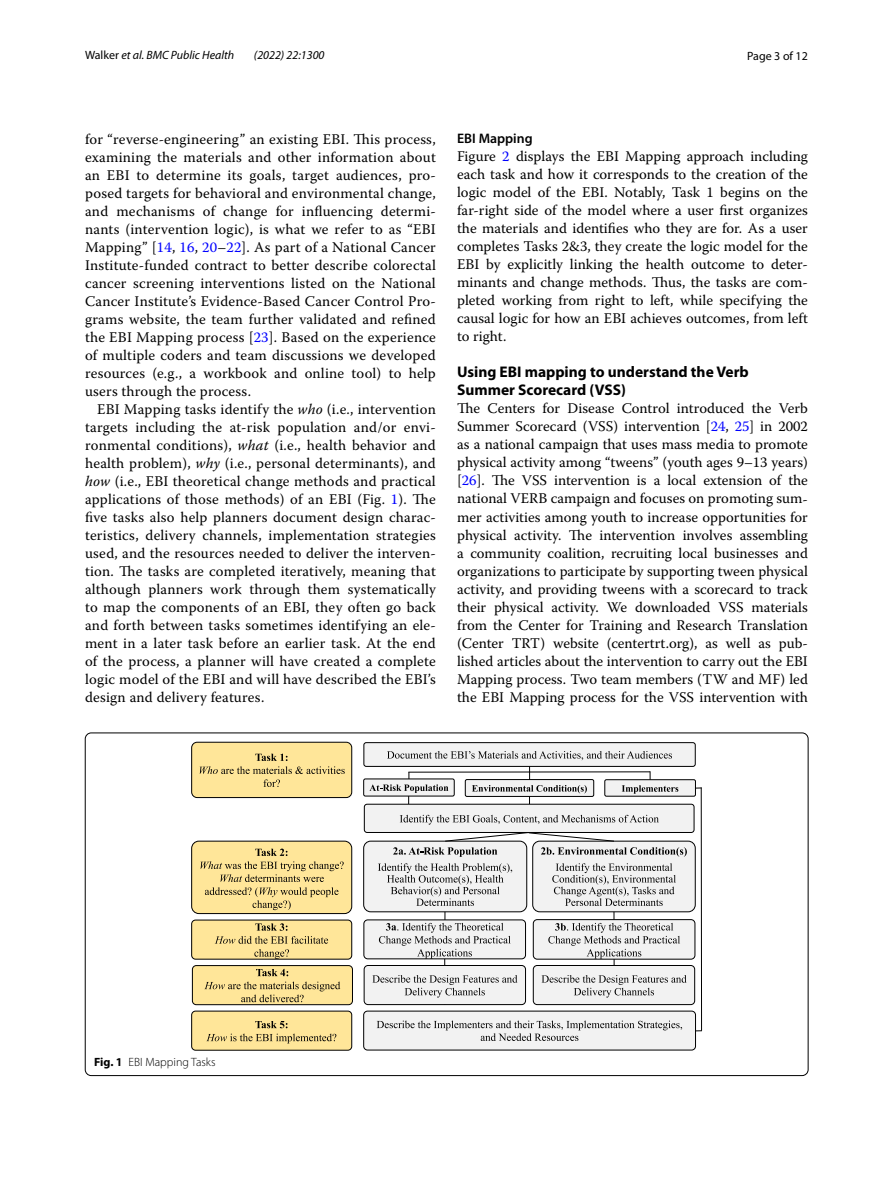
<style>
.page{position:relative;width:893px;height:1187px;background:#fff}
.page>*{position:absolute;margin:0;border:0;box-sizing:border-box;transform-origin:0 0}
.t1{font:700 15.45px/18px "Myriad Pro";color:#000}
.t2{font:14.7px/18px "Warnock Pro";letter-spacing:.01em;color:#000;text-align:justify}
.t3{font:600 13.8px "Myriad Pro";color:#000}
.t4{font:italic 12px "Myriad Pro";color:#000}
.t5{font:300 12px "Myriad Pro";color:#000}
.t6{font:12px "Myriad Pro";color:#000}
.s1{font-style:normal}
.s2{color:#00f}
.s3{font-style:italic}
.s4{font-weight:700}
</style>
<div class="page">
<hr style="left:613px;top:911px;width:2px;height:81px;background:#000">
<hr style="left:444px;top:949px;width:1px;height:55px;background:#000">
<div style="left:364px;top:778px;width:90px;height:18px;background:#f2f2f2;border-radius:2px"></div>
<div style="left:363px;top:778px;width:92px;height:18px;border:1px solid #000;border-radius:2px"></div>
<div style="left:364px;top:742px;width:331px;height:24px;background:#f2f2f2;border-radius:2px"></div>
<div style="left:364px;top:742px;width:332px;height:24px;border:1px solid #000;border-radius:2px"></div>
<div style="left:364px;top:841px;width:163px;height:70px;background:#f2f2f2;border-radius:7px"></div>
<div style="left:364px;top:919px;width:162px;height:40px;border:1px solid #000;border-radius:4px"></div>
<div style="left:364px;top:965px;width:161px;height:39px;background:#f2f2f2;border-radius:4px"></div>
<div style="left:364px;top:965px;width:162px;height:39px;border:1px solid #000;border-radius:4px"></div>
<svg style="left:372px;top:975px;width:145px;height:22px"></svg>
<div style="left:364px;top:1011px;width:331px;height:38px;background:#f2f2f2;border-radius:4px"></div>
<div style="left:363px;top:1010px;width:333px;height:40px;border:1px solid #000;border-radius:4px"></div>
<svg style="left:377px;top:1020px;width:305px;height:20px"></svg>
<div style="left:192px;top:742px;width:160px;height:55px;background:#ffe699;border-radius:6px"></div>
<div style="left:191px;top:741px;width:161px;height:56px;border:1px solid #000;border-radius:6px"></div>
<svg style="left:200px;top:753px;width:145px;height:34px"></svg>
<div style="left:192px;top:841px;width:160px;height:72px;background:#ffe699;border-radius:7px"></div>
<div style="left:191px;top:840px;width:161px;height:73px;border:1px solid #000;border-radius:7px"></div>
<svg style="left:200px;top:848px;width:144px;height:33px"></svg>
<svg style="left:205px;top:887px;width:133px;height:23px"></svg>
<div style="left:192px;top:920px;width:160px;height:39px;background:#ffe699;border-radius:4px"></div>
<div style="left:191px;top:919px;width:161px;height:40px;border:1px solid #000;border-radius:4px"></div>
<svg style="left:255px;top:923px;width:33px;height:7px"></svg>
<svg style="left:215px;top:936px;width:113px;height:7px"></svg>
<svg style="left:254px;top:949px;width:35px;height:9px"></svg>
<hr style="left:701px;top:787px;width:1px;height:243px;background:#000">
<div style="left:192px;top:965px;width:160px;height:39px;background:#ffe699;border-radius:4px"></div>
<div style="left:192px;top:965px;width:161px;height:39px;border:1px solid #000;border-radius:4px"></div>
<svg style="left:204px;top:968px;width:136px;height:34px"></svg>
<div style="left:192px;top:1011px;width:160px;height:39px;background:#ffe699;border-radius:4px"></div>
<div style="left:191px;top:1010px;width:161px;height:40px;border:1px solid #000;border-radius:4px"></div>
<svg style="left:206px;top:1021px;width:130px;height:22px"></svg>
<div style="left:533px;top:919px;width:162px;height:40px;border:1px solid #000;border-radius:4px"></div>
<svg style="left:369px;top:751px;width:332px;height:207px"></svg>
<div style="left:533px;top:965px;width:162px;height:39px;background:#f2f2f2;border-radius:4px"></div>
<div style="left:533px;top:965px;width:162px;height:39px;border:1px solid #000;border-radius:4px"></div>
<svg style="left:541px;top:975px;width:146px;height:22px"></svg>
<p class="t4" style="left:85px;top:48px;width:151px"><span class="s1">Walker</span> et al. BMC Public Health</p>
<p class="t4" style="left:254px;top:48px;width:72px">(2022) 22:1300</p>
<p class="t6" style="left:747px;top:48px;width:62px">Page 3 of 12</p>
<p class="t2" style="left:85px;top:130px;width:352px">for “reverse-engineering” an existing EBI. This process, examining the materials and other information about an EBI to determine its goals, target audiences, pro&shy;posed targets for behavioral and environmental change, and mechanisms of change for influencing determi&shy;nants (intervention logic), is what we refer to as “EBI Mapping” [<span class="s2">14</span>, <span class="s2">16</span>, <span class="s2">20</span>–<span class="s2">22</span>]. As part of a National Cancer Institute-funded contract to better describe colorectal cancer screening interventions listed on the National Cancer Institute’s Evidence-Based Cancer Control Pro&shy;grams website, the team further validated and refined the EBI Mapping process [<span class="s2">23</span>]. Based on the experience of multiple coders and team discussions we developed resources (e.g., a workbook and online tool) to help users through the process.</p>
<p class="t2" style="left:85px;top:400px;width:352px;text-indent:12px">EBI Mapping tasks identify the <span class="s3">who</span> (i.e., intervention targets including the at-risk population and/or envi&shy;ronmental conditions), <span class="s3">what</span> (i.e., health behavior and health problem), <span class="s3">why</span> (i.e., personal determinants), and <span class="s3">how</span> (i.e., EBI theoretical change methods and practical applications of those methods) of an EBI (Fig. <span class="s2">1</span>). The five tasks also help planners document design charac&shy;teristics, delivery channels, implementation strategies used, and the resources needed to deliver the interven&shy;tion. The tasks are completed iteratively, meaning that although planners work through them systematically to map the components of an EBI, they often go back and forth between tasks sometimes identifying an ele&shy;ment in a later task before an earlier task. At the end of the process, a planner will have created a complete logic model of the EBI and will have described the EBI’s design and delivery features.</p>
<p class="t3" style="left:457px;top:130px;width:77px">EBI Mapping</p>
<p class="t2" style="left:457px;top:147px;width:352px">Figure <span class="s2">2</span> displays the EBI Mapping approach including each task and how it corresponds to the creation of the logic model of the EBI. Notably, Task 1 begins on the far-right side of the model where a user first organizes the materials and identifies who they are for. As a user completes Tasks 2&amp;3, they create the logic model for the EBI by explicitly linking the health outcome to deter&shy;minants and change methods. Thus, the tasks are com&shy;pleted working from right to left, while specifying the causal logic for how an EBI achieves outcomes, from left to right.</p>
<p class="t1" style="left:457px;top:363px;width:293px">Using EBI mapping to understand the Verb<br>Summer Scorecard (VSS)</p>
<p class="t2" style="left:457px;top:399px;width:352px">The Centers for Disease Control introduced the Verb Summer Scorecard (VSS) intervention [<span class="s2">24</span>, <span class="s2">25</span>] in 2002 as a national campaign that uses mass media to promote physical activity among “tweens” (youth ages 9–13 years) [<span class="s2">26</span>]. The VSS intervention is a local extension of the national VERB campaign and focuses on promoting sum&shy;mer activities among youth to increase opportunities for physical activity. The intervention involves assembling a community coalition, recruiting local businesses and organizations to participate by supporting tween physical activity, and providing tweens with a scorecard to track their physical activity. We downloaded VSS materials from the Center for Training and Research Translation (Center TRT) website (centertrt.org), as well as pub&shy;lished articles about the intervention to carry out the EBI Mapping process. Two team members (TW and MF) led the EBI Mapping process for the VSS intervention with</p>
<p class="t5" style="left:94px;top:1054px;width:123px"><span class="s4">Fig. 1</span> EBI Mapping Tasks</p>
</div>
